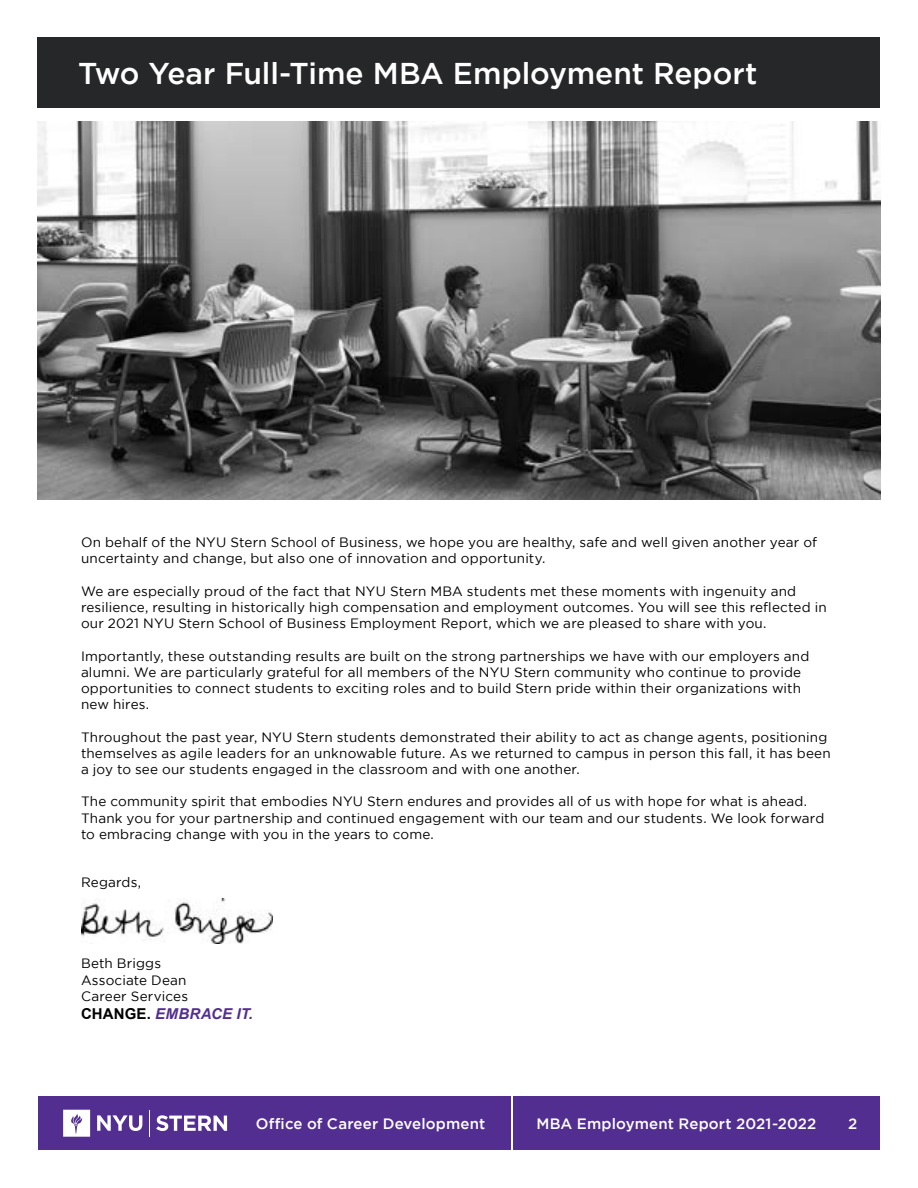
<style>
.page{position:relative;width:918px;height:1188px;background:#fff}
.page>*{position:absolute;margin:0;border:0;box-sizing:border-box;transform-origin:0 0}
.Front_Headers{font:500 30px "Gotham";letter-spacing:-.005em;color:#fff}
.t1{font:500 15px "Gotham";letter-spacing:.01em;color:#fff}
.t2{font:italic 700 15px "Arial";letter-spacing:.015em;color:#522e91}
.t3{font:13.5px/16.2px "Gotham";letter-spacing:.01em;color:#000}
.s1{font-style:normal;color:#000}
</style>
<div class="page">
<div style="left:514px;top:1096px;width:366px;height:54px;background:#522e91"></div>
<div style="left:38px;top:1096px;width:473px;height:54px;background:#522e91"></div>
<svg style="left:156px;top:1115px;width:71px;height:16px"></svg>
<svg style="left:149px;top:1110px;width:1px;height:27px"></svg>
<svg style="left:97px;top:1115px;width:45px;height:16px"></svg>
<svg style="left:63px;top:1110px;width:27px;height:27px"></svg>
<div style="left:38px;top:38px;width:842px;height:70px;background:#252729"></div>
<img style="left:81px;top:898px;width:192px;height:45px">
<img style="left:38px;top:122px;width:842px;height:378px">
<h1 class="Front_Headers" style="left:78px;top:56px;width:681px">Two Year Full-Time MBA Employment Report</h1>
<p class="t3" style="left:81px;top:534px;width:738px">On behalf of the NYU Stern School of Business, we hope you are healthy, safe and well given another year of uncertainty and change, but also one of innovation and opportunity.</p>
<p class="t3" style="left:81px;top:583px;width:747px">We are especially proud of the fact that NYU Stern MBA students met these moments with ingenuity and resilience, resulting in historically high compensation and employment outcomes. You will see this reflected in our 2021 NYU Stern School of Business Employment Report, which we are pleased to share with you.</p>
<p class="t3" style="left:81px;top:647px;width:730px">Importantly, these outstanding results are built on the strong partnerships we have with our employers and alumni. We are particularly grateful for all members of the NYU Stern community who continue to provide opportunities to connect students to exciting roles and to build Stern pride within their organizations with new hires.</p>
<p class="t3" style="left:81px;top:728px;width:751px">Throughout the past year, NYU Stern students demonstrated their ability to act as change agents, positioning themselves as agile leaders for an unknowable future. As we returned to campus in person this fall, it has been a joy to see our students engaged in the classroom and with one another.</p>
<p class="t3" style="left:81px;top:793px;width:745px">The community spirit that embodies NYU Stern endures and provides all of us with hope for what is ahead.<br>Thank you for your partnership and continued engagement with our team and our students. We look forward to embracing change with you in the years to come.</p>
<p class="t3" style="left:81px;top:874px;width:62px">Regards,</p>
<p class="t3" style="left:81px;top:955px;width:82px">Beth Briggs</p>
<p class="t3" style="left:81px;top:971px;width:107px">Associate Dean</p>
<p class="t3" style="left:81px;top:988px;width:109px">Career Services</p>
<p class="t2" style="left:81px;top:1003px;width:174px"><span class="s1">CHANGE.</span> EMBRACE IT.</p>
<p class="t1" style="left:256px;top:1115px;width:231px">Office of Career Development</p>
<p class="t1" style="left:536px;top:1115px;width:282px">MBA Employment Report 2021-2022</p>
<p class="t1" style="left:848px;top:1115px;width:11px">2</p>
</div>
